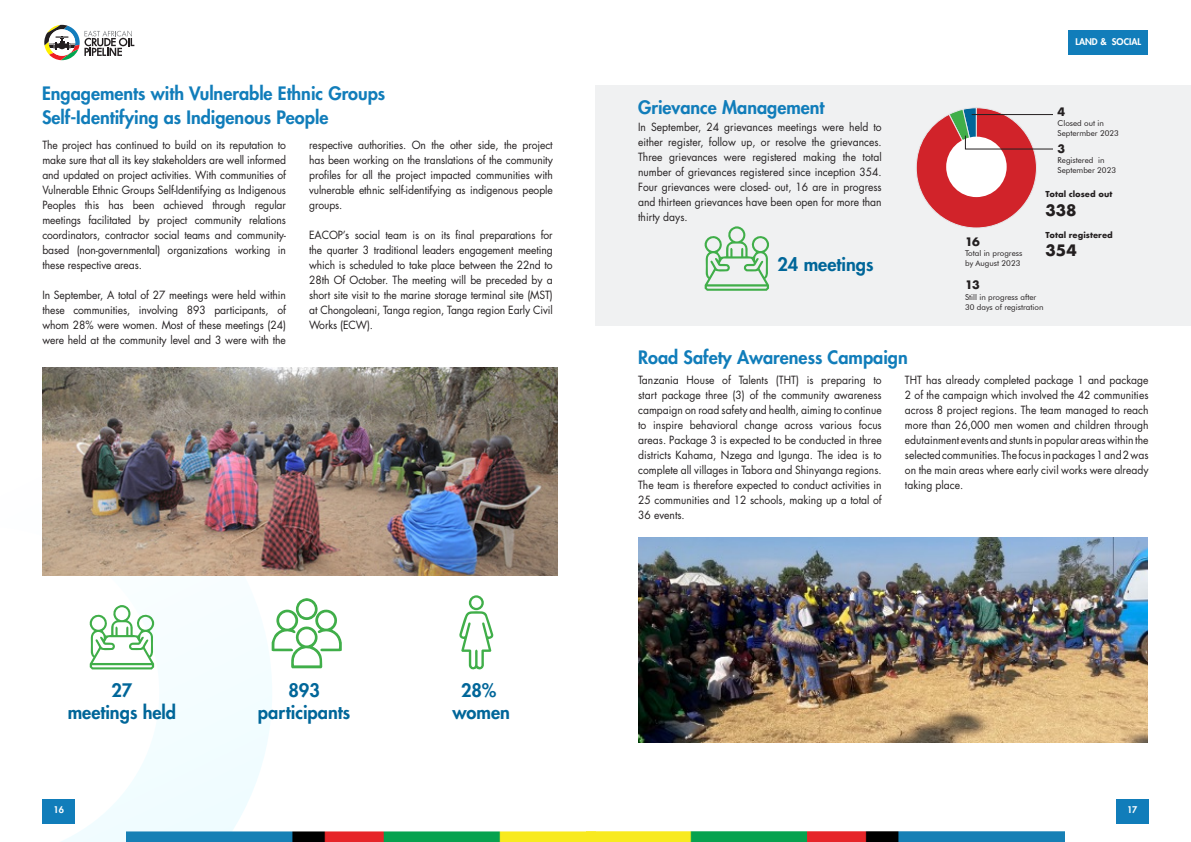
<style>
.page{position:relative;width:1191px;height:842px;background:#fff}
.page>*{position:absolute;margin:0;border:0;box-sizing:border-box;transform-origin:0 0}
.t1{font:800 18.1px/21.8px "Futura Std";color:#069;text-align:center}
.t2{font:800 18px/24px "Futura Std";color:#117dba}
.t3{font:700 15.3px "Futura";color:#231f20}
.t4{font:700 11.3px "Futura";color:#231f20}
.t5{font:11px/15px "Futura Std";letter-spacing:-.01em;color:#231f20;text-align:justify;scale:.94 1}
.t6{font:800 9px "Futura Std";color:#fff}
.t7{font:8px/10px "Futura BT";color:#231f20}
.t8{font:700 8px "Futura";color:#231f20}
</style>
<div class="page">
<img style="left:595px;top:831px;width:469px;height:11px">
<div style="left:1116px;top:799px;width:32px;height:25px;background:#117dba"></div>
<div style="left:1068px;top:30px;width:80px;height:25px;background:#117dba"></div>
<svg style="left:42px;top:420px;width:231px;height:422px"></svg>
<img style="left:126px;top:831px;width:469px;height:11px">
<div style="left:43px;top:799px;width:32px;height:25px;background:#117dba"></div>
<svg style="left:44px;top:25px;width:90px;height:35px"></svg>
<img style="left:43px;top:367px;width:514px;height:208px">
<svg style="left:90px;top:605px;width:64px;height:64px"></svg>
<svg style="left:272px;top:598px;width:70px;height:70px"></svg>
<svg style="left:459px;top:595px;width:35px;height:75px"></svg>
<div style="left:595px;top:85px;width:596px;height:241px;background:#f0f1f2"></div>
<svg style="left:916px;top:107px;width:137px;height:121px"></svg>
<svg style="left:704px;top:226px;width:65px;height:65px"></svg>
<img style="left:638px;top:537px;width:509px;height:206px">
<h2 class="t2" style="left:42px;top:81px;width:345px">Engagements with Vulnerable Ethnic Groups<br>Self-Identifying as Indigenous People</h2>
<p class="t5" style="left:42px;top:138px;width:261px">The project has continued to build on its reputation to make sure that all its key stakeholders are well informed and updated on project activities. With communities of Vulnerable Ethnic Groups Self-Identifying as Indigenous Peoples this has been achieved through regular meetings facilitated by project community relations coordinators, contractor social teams and community&shy;based (non-governmental) organizations working in these respective areas.</p>
<p class="t5" style="left:42px;top:288px;width:261px">In September, A total of 27 meetings were held within these communities, involving 893 participants, of whom 28% were women. Most of these meetings (24) were held at the community level and 3 were with the</p>
<p class="t5" style="left:309px;top:138px;width:261px">respective authorities. On the other side, the project has been working on the translations of the community profiles for all the project impacted communities with vulnerable ethnic self-identifying as indigenous people groups.</p>
<p class="t5" style="left:309px;top:228px;width:261px">EACOP’s social team is on its final preparations for the quarter 3 traditional leaders engagement meeting which is scheduled to take place between the 22nd to 28th Of October. The meeting will be preceded by a short site visit to the marine storage terminal site (MST) at Chongoleani, Tanga region, Tanga region Early Civil Works (ECW).</p>
<h1 class="t1" style="left:68px;top:680px;width:110px">27<br>meetings held</h1>
<h1 class="t1" style="left:258px;top:680px;width:94px">893 participants</h1>
<h1 class="t1" style="left:452px;top:680px;width:59px">28% women</h1>
<p class="t6" style="left:54px;top:804px;width:12px">16</p>
<h2 class="t2" style="left:638px;top:95px;width:188px">Grievance Management</h2>
<p class="t5" style="left:638px;top:120px;width:261px">In September, 24 grievances meetings were held to either register, follow up, or resolve the grievances.<br>Three grievances were registered making the total number of grievances registered since inception 354.<br>Four grievances were closed- out, 16 are in progress and thirteen grievances have been open for more than thirty days.</p>
<h1 class="t1" style="left:777px;top:253px;width:97px">24 meetings</h1>
<h2 class="t2" style="left:638px;top:346px;width:271px">Road Safety Awareness Campaign</h2>
<p class="t6" style="left:1075px;top:36px;width:67px">LAND &amp; SOCIAL</p>
<p class="t4" style="left:1057px;top:103px;width:9px">4</p>
<p class="t7" style="left:1057px;top:118px;width:63px">Closed out in<br>Septermber 2023</p>
<p class="t4" style="left:1057px;top:141px;width:9px">3</p>
<p class="t7" style="left:1057px;top:155px;width:60px">Registered in<br>September 2023</p>
<p class="t8" style="left:1045px;top:188px;width:68px">Total closed out</p>
<h3 class="t3" style="left:1045px;top:199px;width:33px">338</h3>
<p class="t8" style="left:1045px;top:229px;width:69px">Total registered</p>
<h3 class="t3" style="left:1045px;top:240px;width:33px">354</h3>
<p class="t4" style="left:965px;top:233px;width:16px">16</p>
<p class="t7" style="left:965px;top:248px;width:59px">Total in progress by August 2023</p>
<p class="t4" style="left:965px;top:277px;width:16px">13</p>
<p class="t7" style="left:965px;top:291px;width:80px;line-height:10.7px">Still in progress after<br>30 days of registration</p>
<p class="t5" style="left:638px;top:373px;width:261px">Tanzania House of Talents (THT) is preparing to start package three (3) of the community awareness campaign on road safety and health, aiming to continue to inspire behavioral change across various focus areas. Package 3 is expected to be conducted in three districts Kahama, Nzega and Igunga. The idea is to complete all villages in Tabora and Shinyanga regions.<br>The team is therefore expected to conduct activities in 25 communities and 12 schools, making up a total of 36 events.</p>
<p class="t5" style="left:905px;top:373px;width:261px">THT has already completed package 1 and package 2 of the campaign which involved the 42 communities across 8 project regions. The team managed to reach more than 26,000 men women and children through edutainment events and stunts in popular areas within the selected communities. The focus in packages 1 and 2 was on the main areas where early civil works were already taking place.</p>
<p class="t6" style="left:1127px;top:804px;width:12px">17</p>
</div>
